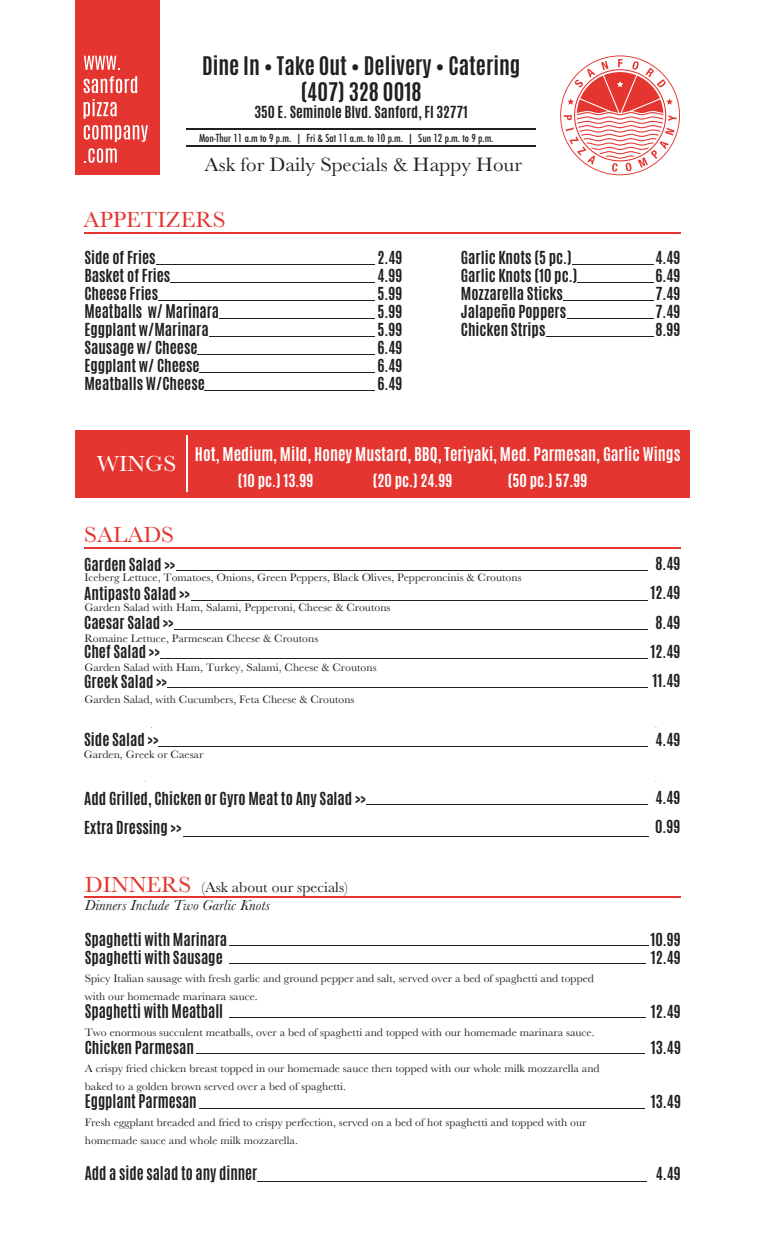
<style>
.page{position:relative;width:765px;height:1260px;background:#fff}
.page>*{position:absolute;margin:0;border:0;box-sizing:border-box;transform-origin:0 0}
.t1{font:22.75px "Baskerville";color:#e53530;scale:1.04 1}
.t2{font:22.75px "Baskerville";color:#fff;scale:1.04 1}
.t3{font:700 21.38px/25.8px "Antonio";color:#231f20;text-align:center}
.t4{font:20.12px "Baskerville";color:#231f20;scale:1.04 1}
.t5{font:700 15.88px "Antonio";color:#231f20;scale:.95 1}
.t6{font:700 15.88px "Antonio";color:#fff}
.t7{font:700 15px/18px "Antonio";color:#231f20}
.t8{font:italic 15px/18px "Baskerville";color:#231f20;scale:1.04 1}
.t9{font:700 15px "Antonio";color:#fff}
.t10{font:700 13.88px "Antonio";color:#231f20;scale:1.04 1}
.t11{font:11.25px/18px "Baskerville";color:#231f20;scale:1.04 1}
.t12{font:500 condensed 10.75px "Futura";color:#231f20}
.s1{font-style:normal;font-size:22.75px;color:#e53530}
.s2{font-style:normal}
</style>
<div class="page">
<div style="left:75px;top:0;width:85px;height:175px;background:#e53530"></div>
<div style="left:75px;top:430px;width:615px;height:67px;background:#e53530"></div>
<hr style="left:186px;top:435px;width:1px;height:57px;background:#fff">
<svg style="left:560px;top:55px;width:120px;height:120px"></svg>
<hr style="left:187px;top:129px;width:349px;height:1px;background:#231f20">
<hr style="left:187px;top:145px;width:349px;height:1px;background:#231f20">
<svg style="left:84px;top:56px;width:36px;height:14px"></svg>
<svg style="left:84px;top:76px;width:53px;height:17px"></svg>
<svg style="left:84px;top:99px;width:33px;height:20px"></svg>
<svg style="left:84px;top:125px;width:64px;height:17px"></svg>
<svg style="left:84px;top:148px;width:33px;height:15px"></svg>
<hr style="left:84px;top:896px;width:596px;height:1px;background:#e53530">
<hr style="left:229px;top:946px;width:419px;height:1px;background:#231f20">
<hr style="left:229px;top:964px;width:417px;height:1px;background:#231f20">
<hr style="left:229px;top:1018px;width:417px;height:1px;background:#231f20">
<hr style="left:196px;top:1054px;width:448px;height:1px;background:#231f20">
<hr style="left:199px;top:1108px;width:445px;height:1px;background:#231f20">
<hr style="left:257px;top:1181px;width:390px;height:1px;background:#231f20">
<hr style="left:84px;top:547px;width:597px;height:1px;background:#e53530">
<hr style="left:177px;top:570px;width:471px;height:1px;background:#231f20">
<hr style="left:191px;top:600px;width:457px;height:1px;background:#231f20">
<hr style="left:175px;top:630px;width:473px;height:1px;background:#231f20">
<hr style="left:161px;top:658px;width:487px;height:1px;background:#231f20">
<hr style="left:168px;top:688px;width:480px;height:1px;background:#231f20">
<hr style="left:158px;top:746px;width:490px;height:1px;background:#231f20">
<hr style="left:366px;top:804px;width:282px;height:1px;background:#231f20">
<hr style="left:183px;top:836px;width:465px;height:1px;background:#231f20">
<hr style="left:84px;top:232px;width:597px;height:1px;background:#e53530">
<hr style="left:156px;top:264px;width:219px;height:1px;background:#231f20">
<hr style="left:171px;top:282px;width:204px;height:1px;background:#231f20">
<hr style="left:158px;top:300px;width:217px;height:1px;background:#231f20">
<hr style="left:220px;top:318px;width:155px;height:1px;background:#231f20">
<hr style="left:210px;top:336px;width:165px;height:1px;background:#231f20">
<hr style="left:197px;top:354px;width:178px;height:1px;background:#231f20">
<hr style="left:200px;top:372px;width:175px;height:1px;background:#231f20">
<hr style="left:204px;top:390px;width:171px;height:1px;background:#231f20">
<hr style="left:572px;top:264px;width:82px;height:1px;background:#231f20">
<hr style="left:577px;top:282px;width:77px;height:1px;background:#231f20">
<hr style="left:564px;top:300px;width:90px;height:1px;background:#231f20">
<hr style="left:568px;top:318px;width:86px;height:1px;background:#231f20">
<hr style="left:546px;top:336px;width:108px;height:1px;background:#231f20">
<h2 class="t3" style="left:202px;top:54px;width:320px">Dine In • Take Out • Delivery • Catering (407) 328 0018</h2>
<p class="t10" style="left:254px;top:101px;width:207px">350 E. Seminole Blvd. Sanford, Fl 32771</p>
<p class="t12" style="left:199px;top:131px;width:296px">Mon-Thur 11 a.m to 9 p.m. | Fri &amp; Sat 11 a.m. to 10 p.m. | Sun 12 p.m. to 9 p.m.</p>
<h3 class="t4" style="left:205px;top:152px;width:307px">Ask for Daily Specials &amp; Happy Hour</h3>
<h1 class="t1" style="left:84px;top:205px;width:138px">APPETIZERS</h1>
<h3 class="t7" style="left:84px;top:249px;width:88px">Side of Fries<br>Basket of Fries<br>Cheese Fries</h3>
<h3 class="t5" style="left:84px;top:299px;width:143px">Meatballs w/ Marinara</h3>
<h3 class="t7" style="left:84px;top:321px;width:126px">Eggplant w/Marinara<br>Sausage w/ Cheese<br>Eggplant w/ Cheese<br>Meatballs W/Cheese</h3>
<h3 class="t7" style="left:377px;top:249px;width:27px;text-align:justify">2.49<br>4.99<br>5.99<br>5.99<br>5.99<br>6.49<br>6.49<br>6.49</h3>
<h3 class="t7" style="left:461px;top:249px;width:118px">Garlic Knots (5 pc.)<br>Garlic Knots (10 pc.)<br>Mozzarella Sticks<br>Jalapeño Poppers<br>Chicken Strips</h3>
<h3 class="t7" style="left:655px;top:249px;width:27px;text-align:justify">4.49<br>6.49<br>7.49<br>7.49<br>8.99</h3>
<h1 class="t2" style="left:97px;top:450px;width:78px">WINGS</h1>
<h1 class="t1" style="left:84px;top:521px;width:88px">SALADS</h1>
<h3 class="t6" style="left:195px;top:442px;width:487px">Hot, Medium, Mild, Honey Mustard, BBQ, Teriyaki, Med. Parmesan, Garlic Wings</h3>
<h3 class="t9" style="left:238px;top:470px;width:77px">(10 pc.) 13.99</h3>
<h3 class="t9" style="left:373px;top:470px;width:81px">(20 pc.) 24.99</h3>
<h3 class="t9" style="left:508px;top:470px;width:81px">(50 pc.) 57.99</h3>
<h3 class="t7" style="left:84px;top:550px;width:107px;line-height:29.2px">Garden Salad &gt;&gt;<br>Antipasto Salad &gt;&gt;<br>Caesar Salad &gt;&gt;<br>Chef Salad &gt;&gt;<br>Greek Salad &gt;&gt;</h3>
<p class="t11" style="left:84px;top:568px;width:422px">Iceberg Lettuce, Tomatoes, Onions, Green Peppers, Black Olives, Pepperoncinis &amp; Croutons</p>
<p class="t11" style="left:84px;top:599px;width:296px">Garden Salad with Ham, Salami, Pepperoni, Cheese &amp; Croutons</p>
<p class="t11" style="left:84px;top:629px;width:226px">Romaine Lettuce, Parmesean Cheese &amp; Croutons</p>
<p class="t11" style="left:84px;top:658px;width:282px">Garden Salad with Ham, Turkey, Salami, Cheese &amp; Croutons</p>
<p class="t11" style="left:84px;top:690px;width:261px">Garden Salad, with Cucumbers, Feta Cheese &amp; Croutons</p>
<h3 class="t7" style="left:84px;top:731px;width:76px">Side Salad &gt;&gt;</h3>
<p class="t11" style="left:84px;top:745px;width:116px">Garden, Greek or Caesar</p>
<h3 class="t7" style="left:84px;top:784px;width:283px;line-height:29.2px">Add Grilled, Chicken or Gyro Meat to Any Salad &gt;&gt;<br>Extra Dressing &gt;&gt;</h3>
<h3 class="t8" style="left:85px;top:878px;width:255px"><span class="s1">DINNERS</span> <span class="s2">(Ask about our specials)<br></span>Dinners Include Two Garlic Knots</h3>
<h3 class="t7" style="left:85px;top:931px;width:144px">Spaghetti with Marinara<br>Spaghetti with Sausage</h3>
<p class="t11" style="left:85px;top:970px;width:491px">Spicy Italian sausage with fresh garlic and ground pepper and salt, served over a bed of spaghetti and topped with our homemade marinara sauce.</p>
<h3 class="t5" style="left:85px;top:999px;width:147px">Spaghetti with Meatball</h3>
<p class="t11" style="left:85px;top:1024px;width:492px">Two enormous succulent meatballs, over a bed of spaghetti and topped with our homemade marinara sauce.</p>
<h3 class="t7" style="left:85px;top:1039px;width:111px">Chicken Parmesan</h3>
<p class="t11" style="left:85px;top:1060px;width:497px">A crispy fried chicken breast topped in our homemade sauce then topped with our whole milk mozzarella and baked to a golden brown served over a bed of spaghetti.</p>
<h3 class="t5" style="left:85px;top:1089px;width:119px">Eggplant Parmesan</h3>
<p class="t11" style="left:85px;top:1114px;width:484px">Fresh eggplant breaded and fried to crispy perfection, served on a bed of hot spaghetti and topped with our homemade sauce and whole milk mozzarella.</p>
<h3 class="t5" style="left:85px;top:1161px;width:183px">Add a side salad to any dinner</h3>
<h3 class="t7" style="left:650px;top:549px;width:32px;line-height:29.2px;text-align:center">8.49<br>12.49<br>8.49<br>12.49<br>11.49</h3>
<h3 class="t7" style="left:655px;top:731px;width:27px">4.49</h3>
<h3 class="t7" style="left:655px;top:783px;width:27px;line-height:29.2px">4.49<br>0.99</h3>
<h3 class="t7" style="left:650px;top:931px;width:32px">10.99<br>12.49</h3>
<h3 class="t7" style="left:651px;top:1003px;width:32px">12.49</h3>
<h3 class="t7" style="left:651px;top:1039px;width:32px">13.49</h3>
<h3 class="t7" style="left:651px;top:1093px;width:32px">13.49</h3>
<h3 class="t7" style="left:656px;top:1165px;width:27px">4.49</h3>
</div>
